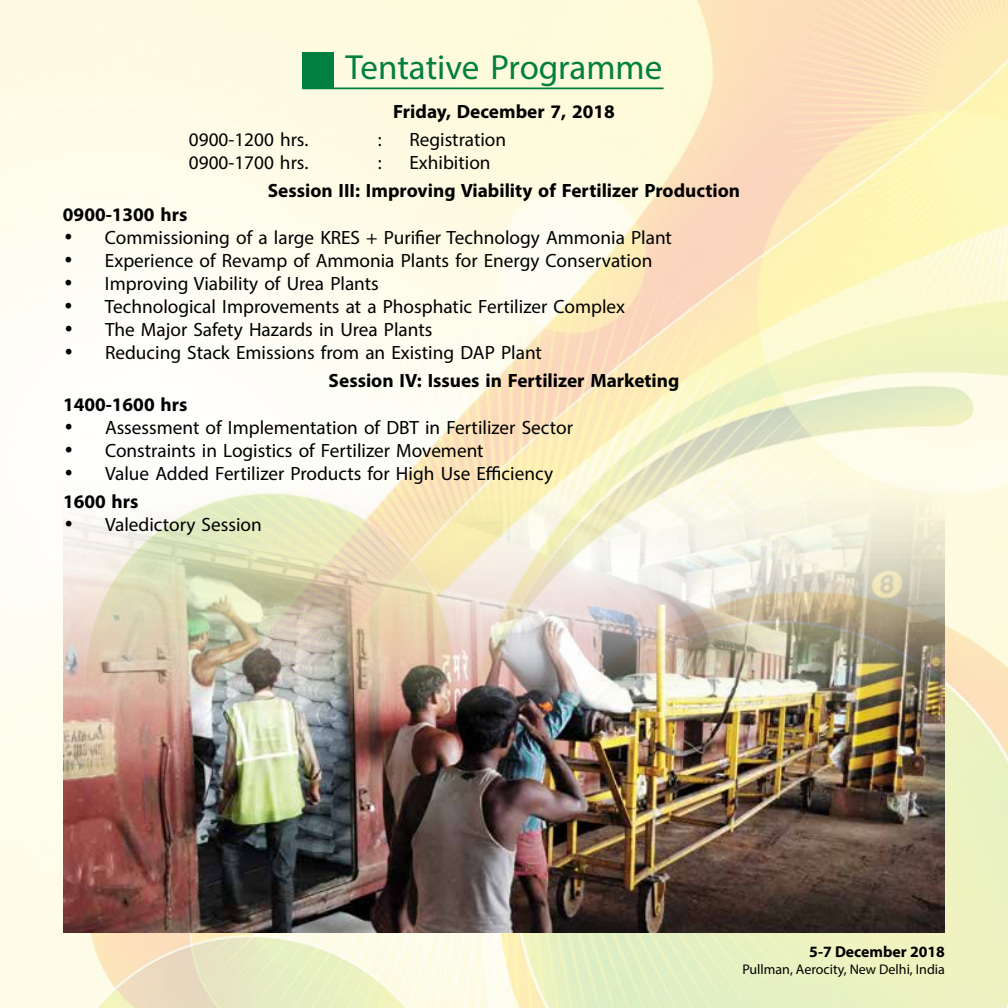
<style>
.page{position:relative;width:1008px;height:1008px;background:#fff}
.page>*{position:absolute;margin:0;border:0;box-sizing:border-box;transform-origin:0 0}
.t1{font:35px "Myriad Pro";color:#007f3e}
.t2{font:19.25px/28.3px "Myriad Pro";color:#000}
.t3{font:700 19.25px "Myriad Pro";color:#000}
.t4{font:700 15.75px "Myriad Pro";color:#000}
.t5{font:14px "Myriad Pro";color:#000}
.s1{font-weight:700}
</style>
<div class="page">
<img style="left:0;top:0;width:1008px;height:1008px">
<img style="left:63px;top:462px;width:882px;height:470px">
<div style="left:303px;top:52px;width:31px;height:37px;background:#007f3e"></div>
<hr style="left:303px;top:88px;width:361px;height:1px;background:#007f3e">
<h1 class="t1" style="left:346px;top:45px;width:318px">Tentative Programme</h1>
<p class="t3" style="left:393px;top:99px;width:223px">Friday, December 7, 2018</p>
<p class="t2" style="left:189px;top:125px;width:121px">0900-1200 hrs.</p>
<p class="t2" style="left:378px;top:125px;width:130px">: Registration</p>
<p class="t2" style="left:189px;top:148px;width:121px">0900-1700 hrs.</p>
<p class="t2" style="left:378px;top:148px;width:114px">: Exhibition</p>
<p class="t3" style="left:268px;top:178px;width:474px">Session III : Improving Viability of Fertilizer Production</p>
<p class="t3" style="left:63px;top:201px;width:126px">0900-1300 hrs</p>
<p class="t2" style="left:63px;top:223px;width:278px">• Commissioning of a large KRES</p>
<p class="t2" style="left:366px;top:223px;width:307px">+ Purifier Technology Ammonia Plant</p>
<p class="t2" style="left:63px;top:246px;width:591px">• Experience of Revamp of Ammonia Plants for Energy Conservation</p>
<p class="t2" style="left:63px;top:269px;width:317px">• I mproving Viability of Urea Plants</p>
<p class="t2" style="left:63px;top:292px;width:564px">• Technological I mprovements at a Phosphatic Fertilizer Complex</p>
<p class="t2" style="left:63px;top:315px;width:371px">• The Major Safety Hazards in Urea Plants</p>
<p class="t2" style="left:329px;top:338px;width:352px;text-indent:-266px">• Reducing Stack Emissions from an Existing DAP Plant<br><span class="s1">Session IV: Issues in Fertilizer Marketing</span></p>
<p class="t3" style="left:63px;top:392px;width:126px">1400-1600 hrs</p>
<p class="t2" style="left:63px;top:413px;width:511px">• Assessment of I mplementation of DBT in Fertilizer Sector</p>
<p class="t2" style="left:63px;top:436px;width:422px">• Constraints in Logistics of Fertilizer Movement</p>
<p class="t2" style="left:63px;top:459px;width:492px">• Value Added Fertilizer Products for H igh Use Efficiency<br><span class="s1">1600 hrs</span></p>
<p class="t2" style="left:63px;top:510px;width:200px">• Valedictory Session</p>
<p class="t4" style="left:809px;top:941px;width:137px">5-7 December 2018</p>
<p class="t5" style="left:742px;top:960px;width:204px">Pullman, Aerocity, New Delhi, I ndia</p>
</div>
